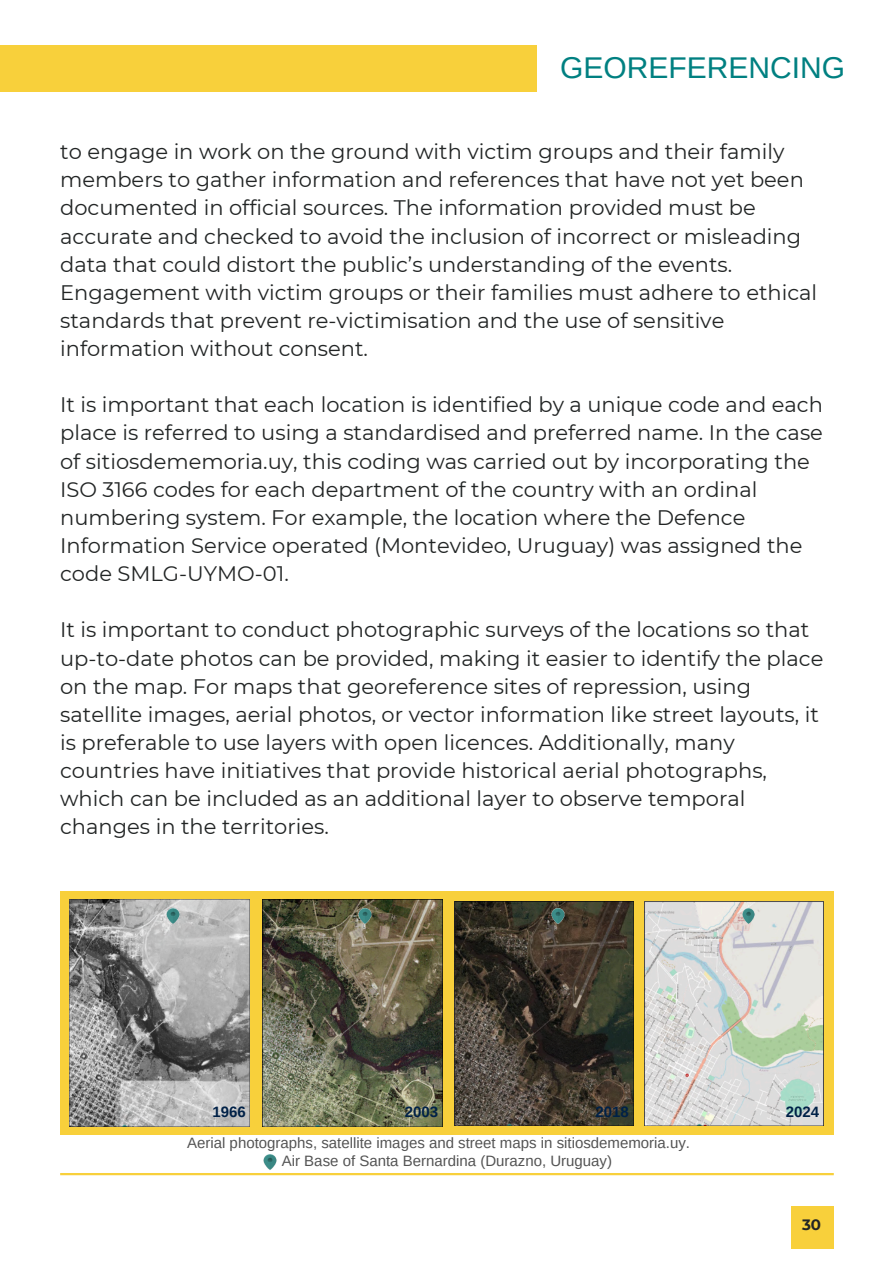
<style>
.page{position:relative;width:894px;height:1264px;background:#fff}
.page>*{position:absolute;margin:0;border:0;box-sizing:border-box;transform-origin:0 0}
.t1{font:30px "Arimo";color:#008081}
.t2{font:21px/28.2px "Montserrat";color:#222525}
.t3{font:15px "Arimo";color:#545454}
.t4{font:700 15px "Arimo";color:#002147}
.t5{font:700 15px "Montserrat";color:#222525}
</style>
<div class="page">
<hr style="left:60px;top:1172px;width:773px;height:3px;background:#f8d03b">
<div style="left:790px;top:1205px;width:43px;height:43px;background:#f8d03b"></div>
<div style="left:60px;top:890px;width:773px;height:244px;background:#f8d03b"></div>
<img style="left:70px;top:899px;width:180px;height:227px">
<img style="left:262px;top:899px;width:180px;height:227px">
<img style="left:454px;top:901px;width:179px;height:224px">
<img style="left:644px;top:901px;width:179px;height:224px">
<img style="left:165px;top:906px;width:16px;height:20px">
<img style="left:357px;top:906px;width:16px;height:20px">
<img style="left:550px;top:906px;width:16px;height:20px">
<img style="left:740px;top:906px;width:16px;height:20px">
<img style="left:263px;top:1154px;width:14px;height:16px">
<div style="left:0;top:45px;width:536px;height:46px;background:#f8d03b"></div>
<p class="t1" style="left:560px;top:51px;width:286px">GEOREFERENCING</p>
<p class="t2" style="left:60px;top:137px;width:758px">to engage in work on the ground with victim groups and their family members to gather information and references that have not yet been documented in official sources. The information provided must be accurate and checked to avoid the inclusion of incorrect or misleading data that could distort the public’s understanding of the events.<br>Engagement with victim groups or their families must adhere to ethical standards that prevent re-victimisation and the use of sensitive information without consent.</p>
<h3 class="t2" style="left:60px;top:391px;width:764px">It is important that each location is identified by a unique code and each place is referred to using a standardised and preferred name. In the case of sitiosdememoria.uy, this coding was carried out by incorporating the ISO 3166 codes for each department of the country with an ordinal numbering system. For example, the location where the Defence Information Service operated (Montevideo, Uruguay) was assigned the code SMLG-UYMO-01.</h3>
<p class="t2" style="left:60px;top:616px;width:764px">It is important to conduct photographic surveys of the locations so that up-to-date photos can be provided, making it easier to identify the place on the map. For maps that georeference sites of repression, using satellite images, aerial photos, or vector information like street layouts, it is preferable to use layers with open licences. Additionally, many countries have initiatives that provide historical aerial photographs, which can be included as an additional layer to observe temporal changes in the territories.</p>
<p class="t4" style="left:212px;top:1103px;width:35px">1966</p>
<h3 class="t4" style="left:404px;top:1103px;width:35px">2003</h3>
<p class="t4" style="left:595px;top:1103px;width:35px">2018</p>
<p class="t4" style="left:785px;top:1103px;width:35px">2024</p>
<h3 class="t3" style="left:187px;top:1134px;width:504px">Aerial photographs, satellite images and street maps in sitiosdememoria.uy.</h3>
<p class="t3" style="left:282px;top:1152px;width:332px">Air Base of Santa Bernardina (Durazno, Uruguay)</p>
<p class="t5" style="left:801px;top:1215px;width:21px">30</p>
</div>
